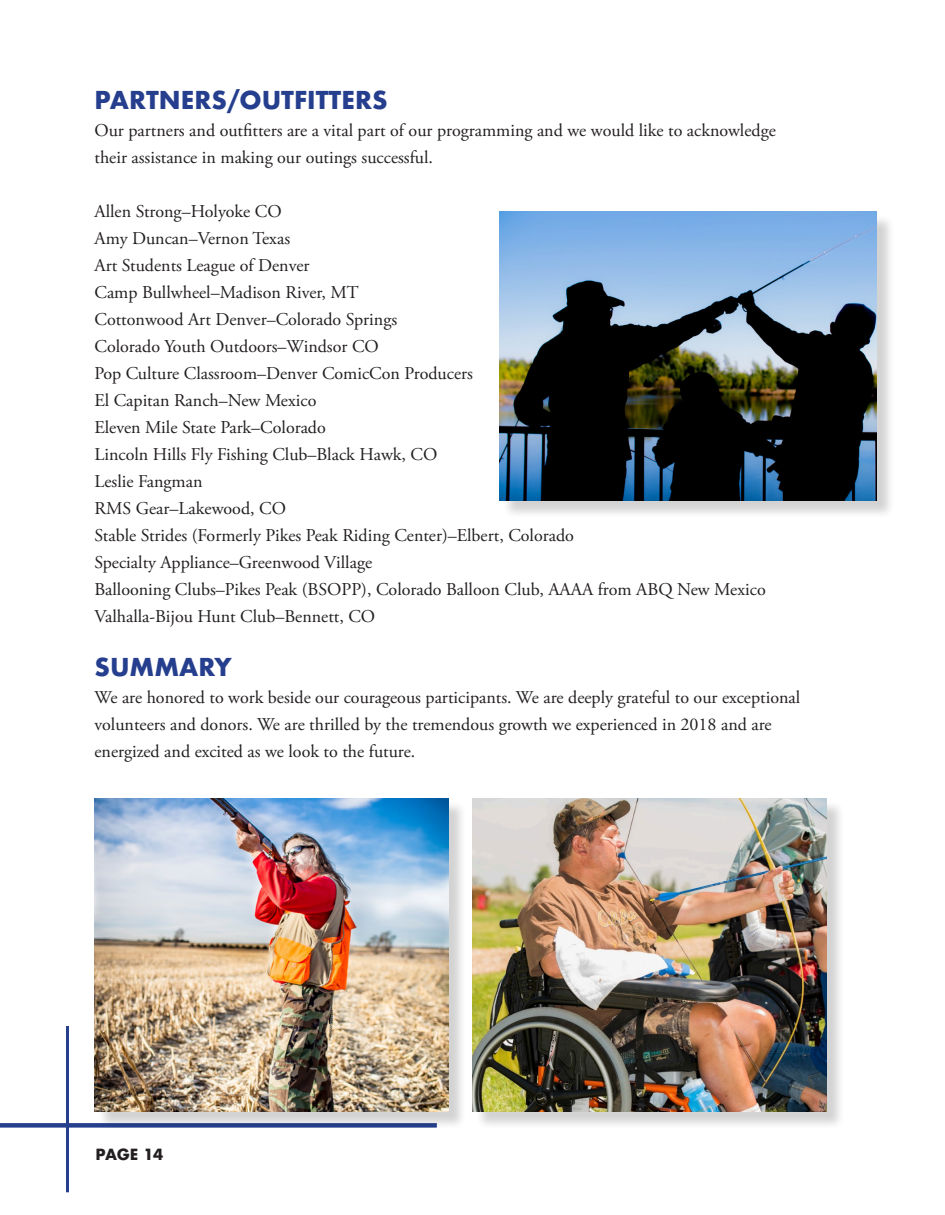
<style>
.page{position:relative;width:945px;height:1215px;background:#fff}
.page>*{position:absolute;margin:0;border:0;box-sizing:border-box;transform-origin:0 0}
.Headline{font:700 24px "Futura";color:#253f8e}
.Paragraph_Copy{font:18px/27px "Adobe Garamond Pro";color:#231f20}
.t1{font:700 15px "Futura";letter-spacing:-.035em;color:#231f20}
</style>
<div class="page">
<hr style="left:66px;top:1026px;width:3px;height:166px;background:#253f8e">
<div style="left:0;top:1123px;width:437px;height:5px;background:#253f8e"></div>
<div style="left:97px;top:800px;width:370px;height:330px;background:#231f20;opacity:.2"></div>
<img style="left:94px;top:798px;width:354px;height:313px">
<div style="left:475px;top:800px;width:370px;height:330px;background:#231f20;opacity:.2"></div>
<img style="left:472px;top:798px;width:354px;height:313px">
<div style="left:502px;top:214px;width:393px;height:305px;background:#231f20;opacity:.2"></div>
<img style="left:500px;top:212px;width:377px;height:289px">
<p class="Headline" style="left:94px;top:83px;width:295px">PARTNERS/OUTFITTERS</p>
<p class="Paragraph_Copy" style="left:94px;top:118px;width:683px">Our partners and outfitters are a vital part of our programming and we would like to acknowledge their assistance in making our outings successful.</p>
<p class="Paragraph_Copy" style="left:94px;top:199px;width:189px">Allen Strong–Holyoke CO</p>
<p class="Paragraph_Copy" style="left:94px;top:226px;width:197px">Amy Duncan–Vernon Texas</p>
<p class="Paragraph_Copy" style="left:94px;top:253px;width:217px">Art Students League of Denver</p>
<p class="Paragraph_Copy" style="left:94px;top:280px;width:266px">Camp Bullwheel–Madison River, MT</p>
<p class="Paragraph_Copy" style="left:94px;top:307px;width:304px">Cottonwood Art Denver–Colorado Springs</p>
<p class="Paragraph_Copy" style="left:94px;top:334px;width:286px">Colorado Youth Outdoors–Windsor CO</p>
<p class="Paragraph_Copy" style="left:94px;top:361px;width:380px">Pop Culture Classroom–Denver ComicCon Producers</p>
<p class="Paragraph_Copy" style="left:94px;top:388px;width:223px">El Capitan Ranch–New Mexico</p>
<p class="Paragraph_Copy" style="left:94px;top:415px;width:233px">Eleven Mile State Park–Colorado</p>
<p class="Paragraph_Copy" style="left:94px;top:442px;width:344px">Lincoln Hills Fly Fishing Club–Black Hawk, CO</p>
<p class="Paragraph_Copy" style="left:94px;top:469px;width:110px">Leslie Fangman</p>
<p class="Paragraph_Copy" style="left:94px;top:496px;width:193px">RMS Gear–Lakewood, CO</p>
<p class="Paragraph_Copy" style="left:94px;top:523px;width:481px">Stable Strides (Formerly Pikes Peak Riding Center)–Elbert, Colorado</p>
<p class="Paragraph_Copy" style="left:94px;top:550px;width:279px">Specialty Appliance–Greenwood Village</p>
<p class="Paragraph_Copy" style="left:94px;top:577px;width:673px">Ballooning Clubs–Pikes Peak (BSOPP), Colorado Balloon Club, AAAA from ABQ New Mexico</p>
<p class="Paragraph_Copy" style="left:94px;top:604px;width:282px">Valhalla-Bijou Hunt Club–Bennett, CO</p>
<p class="Headline" style="left:94px;top:649px;width:139px">SUMMARY</p>
<p class="Paragraph_Copy" style="left:94px;top:684px;width:707px">We are honored to work beside our courageous participants. We are deeply grateful to our exceptional volunteers and donors. We are thrilled by the tremendous growth we experienced in 2018 and are energized and excited as we look to the future.</p>
<p class="t1" style="left:96px;top:1143px;width:69px">PAGE 14</p>
</div>
